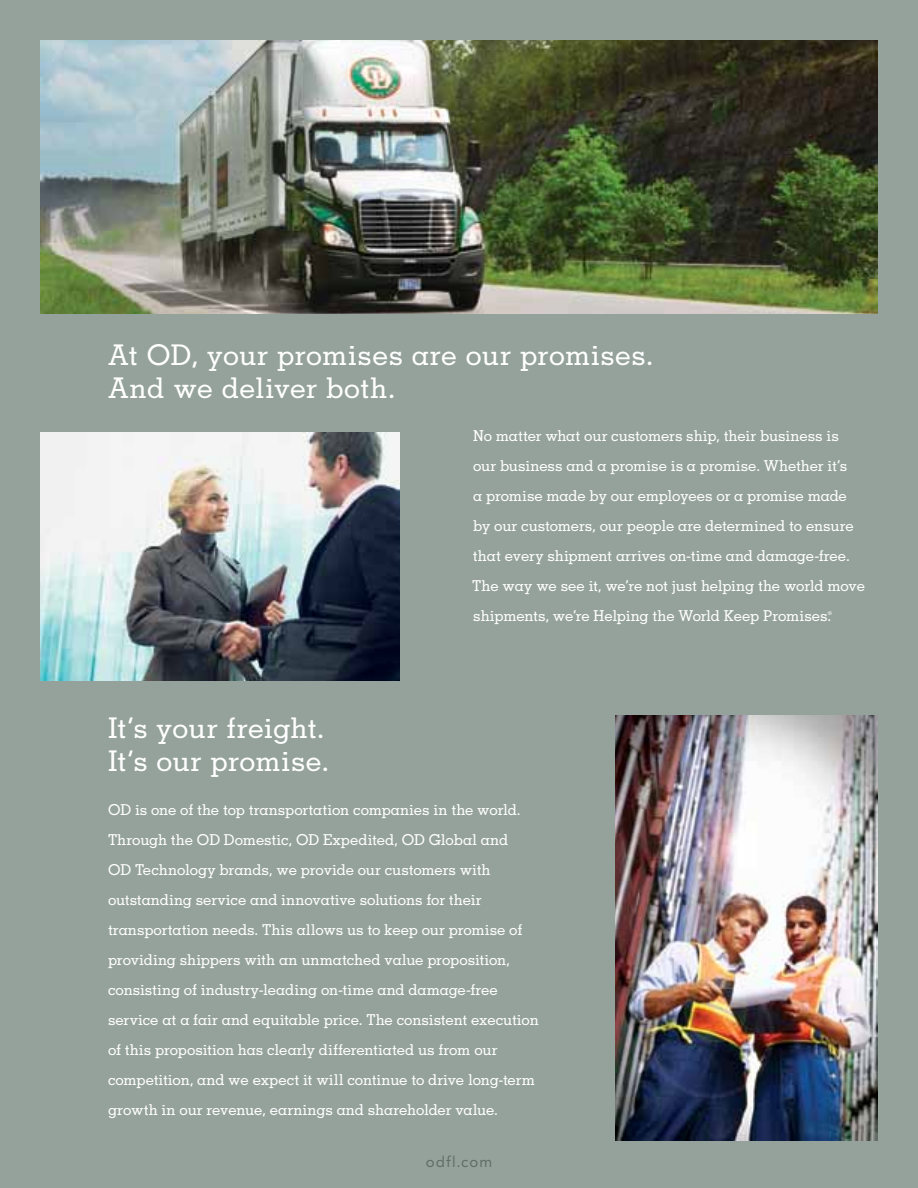
<style>
.page{position:relative;width:918px;height:1188px;background:#95a29c}
.page>*{position:absolute;margin:0;border:0;box-sizing:border-box;transform-origin:0 0}
.t1{font:500 28.5px/33px "Memphis";letter-spacing:.005em;color:#fff}
.t2{font:500 15px/30px "Memphis";letter-spacing:-.01em;color:#fff}
.t3{font:15px "Avenir";letter-spacing:.07em;color:#5e6e66}
.t4{font:500 5.25px "Memphis";color:#fff}
</style>
<div class="page">
<img style="left:40px;top:432px;width:359px;height:249px">
<img style="left:616px;top:716px;width:262px;height:424px">
<img style="left:40px;top:40px;width:838px;height:273px">
<h1 class="t1" style="left:108px;top:338px;width:547px">At OD, your promises are our promises.<br>And we deliver both.</h1>
<h1 class="t1" style="left:108px;top:711px;width:222px">It’s your freight.<br>It’s our promise.</h1>
<p class="t2" style="left:472px;top:420px;width:394px">No matter what our customers ship, their business is our business and a promise is a promise. Whether it’s<br>a promise made by our employees or a promise made by our customers, our people are determined to ensure that every shipment arrives on-time and damage-free.<br>The way we see it, we’re not just helping the world move shipments, we’re Helping the World Keep Promises.</p>
<p class="t4" style="left:828px;top:610px;width:6px">®</p>
<p class="t2" style="left:108px;top:795px;width:432px">OD is one of the top transportation companies in the world.<br>Through the OD Domestic, OD Expedited, OD Global and<br>OD Technology brands, we provide our customers with outstanding service and innovative solutions for their transportation needs. This allows us to keep our promise of providing shippers with an unmatched value proposition, consisting of industry-leading on-time and damage-free service at a fair and equitable price. The consistent execution of this proposition has clearly differentiated us from our competition, and we expect it will continue to drive long-term growth in our revenue, earnings and shareholder value.</p>
<p class="t3" style="left:426px;top:1154px;width:68px">odfl.com</p>
</div>
